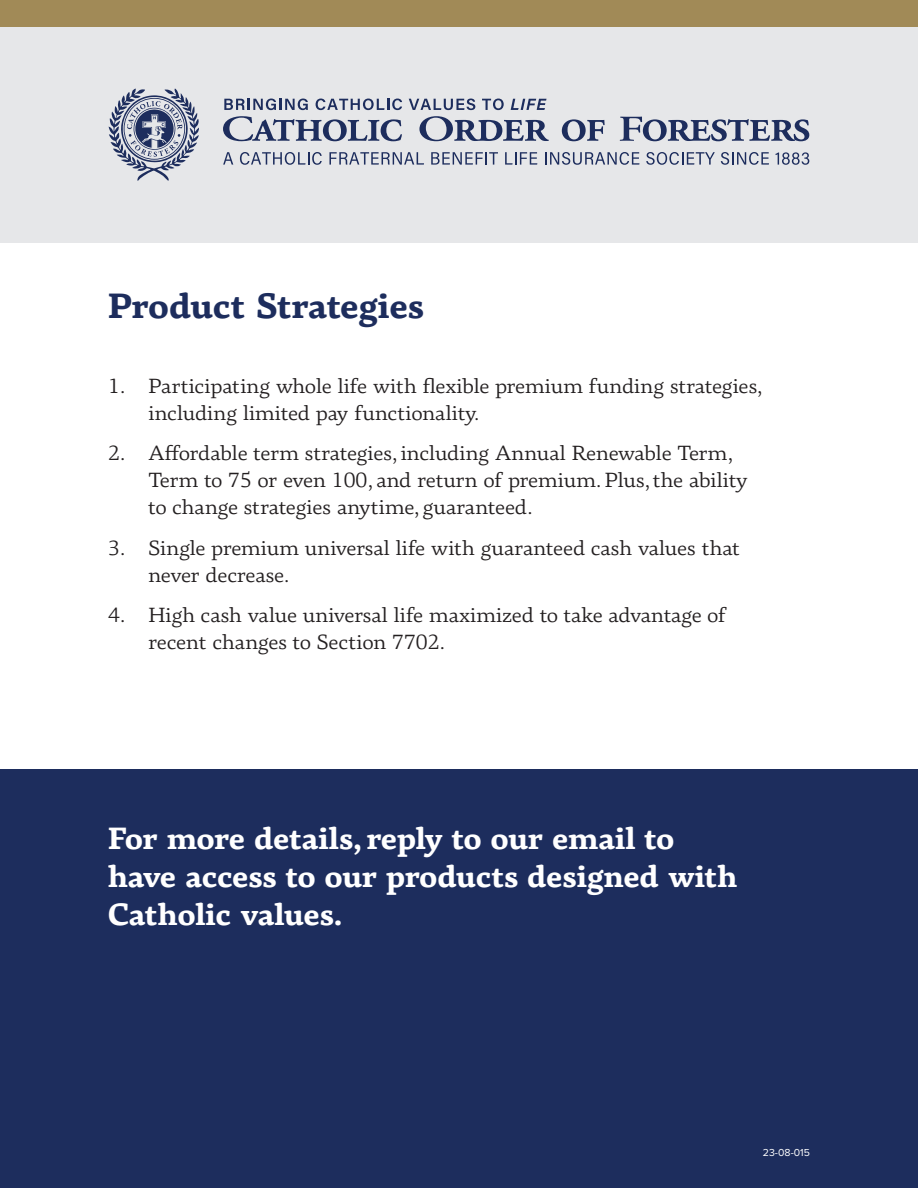
<style>
.page{position:relative;width:918px;height:1188px;background:#fff}
.page>*{position:absolute;margin:0;border:0;box-sizing:border-box;transform-origin:0 0}
.t1{font:800 36px "Basco Std";color:#1d2d5d}
.t2{font:800 31.5px/37.8px "Basco Std";color:#fff}
.t3{font:21px/27px "Basco Std";color:#231f20}
.t4{font:10.5px "Proxima Nova";color:#fff}
</style>
<div class="page">
<div style="left:0;top:770px;width:918px;height:418px;background:#1d2d5d"></div>
<div style="left:0;top:0;width:918px;height:243px;background:#e6e7e9"></div>
<div style="left:0;top:0;width:918px;height:27px;background:#a18a57"></div>
<svg style="left:224px;top:99px;width:84px;height:11px"></svg>
<svg style="left:316px;top:99px;width:86px;height:11px"></svg>
<svg style="left:409px;top:99px;width:66px;height:11px"></svg>
<svg style="left:482px;top:99px;width:22px;height:11px"></svg>
<svg style="left:511px;top:99px;width:36px;height:11px"></svg>
<svg style="left:223px;top:152px;width:10px;height:13px"></svg>
<svg style="left:240px;top:152px;width:82px;height:13px"></svg>
<svg style="left:329px;top:152px;width:95px;height:13px"></svg>
<svg style="left:431px;top:152px;width:67px;height:13px"></svg>
<svg style="left:505px;top:152px;width:32px;height:13px"></svg>
<svg style="left:545px;top:152px;width:94px;height:13px"></svg>
<svg style="left:646px;top:152px;width:69px;height:13px"></svg>
<svg style="left:721px;top:152px;width:48px;height:13px"></svg>
<svg style="left:776px;top:152px;width:33px;height:13px"></svg>
<svg style="left:223px;top:116px;width:586px;height:25px"></svg>
<svg style="left:109px;top:88px;width:90px;height:93px"></svg>
<p class="t1" style="left:108px;top:284px;width:318px">Product Strategies</p>
<p class="t3" style="left:149px;top:372px;width:616px;text-indent:-41px">1. Participating whole life with flexible premium funding strategies, including limited pay functionality.</p>
<p class="t3" style="left:149px;top:440px;width:601px;text-indent:-41px">2. Affordable term strategies, including Annual Renewable Term,<br>Term to 75 or even 100, and return of premium. Plus, the ability to change strategies anytime, guaranteed.</p>
<p class="t3" style="left:149px;top:534px;width:593px;text-indent:-41px">3. Single premium universal life with guaranteed cash values that never decrease.</p>
<p class="t3" style="left:149px;top:602px;width:579px;text-indent:-41px">4. High cash value universal life maximized to take advantage of recent changes to Section 7702.</p>
<p class="t2" style="left:108px;top:819px;width:631px">For more details, reply to our email to have access to our products designed with<br>Catholic values.</p>
<p class="t4" style="left:763px;top:1145px;width:49px">23-08-015</p>
</div>
